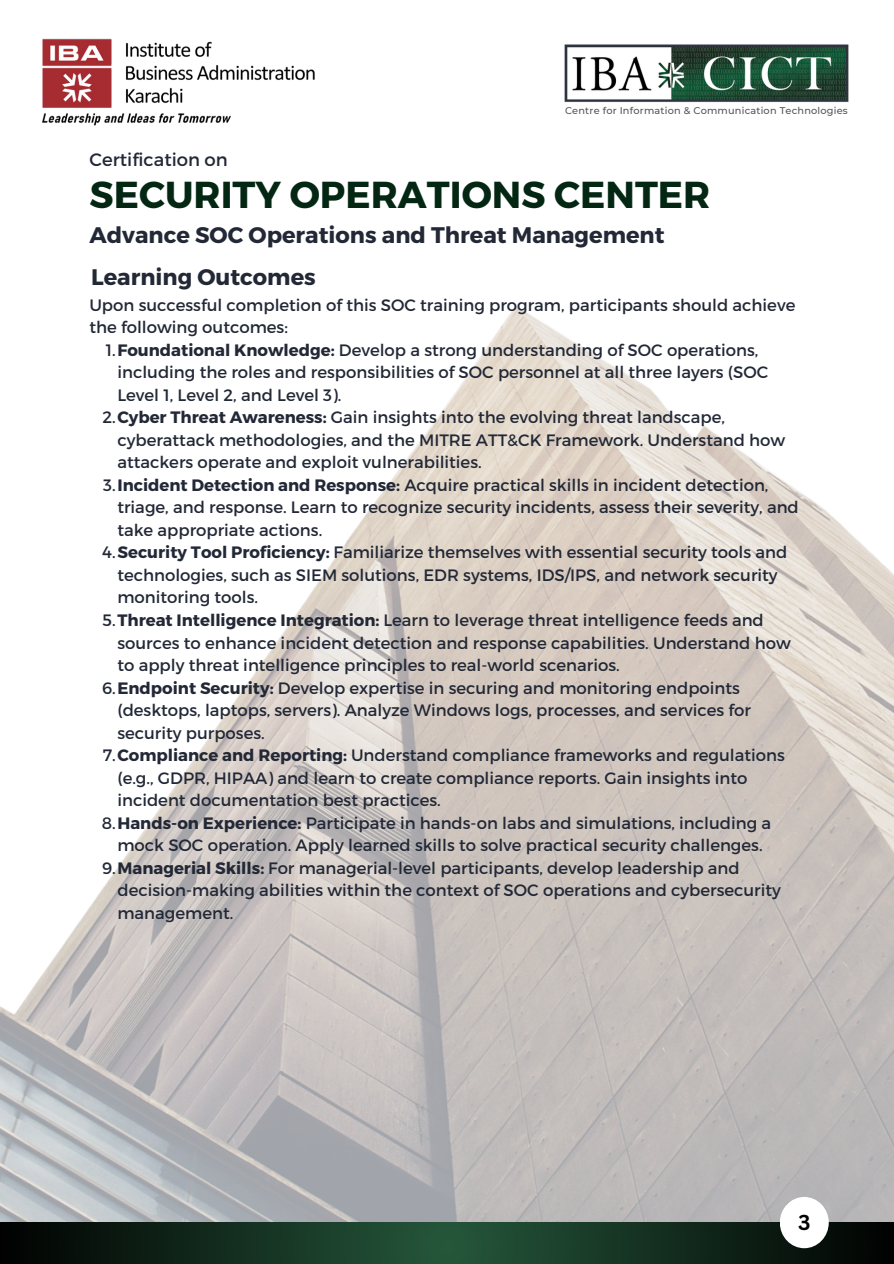
<style>
.page{position:relative;width:894px;height:1264px;background:#fff}
.page>*{position:absolute;margin:0;border:0;box-sizing:border-box;transform-origin:0 0}
.t1{font:700 37.5px "Montserrat";color:#042713}
.t2{font:700 22.5px "Montserrat";color:#222836}
.t3{font:700 21px "Canva Sans";color:#020302}
.t4{font:18px "Montserrat";color:#222836}
.t5{font:16.5px/22.5px "Montserrat";color:#222836}
.t6{font:500 9.75px "Montserrat";letter-spacing:.02em;color:#545454}
.s1{font-weight:700}
</style>
<div class="page">
<img style="left:0;top:106px;width:893px;height:1116px">
<img style="left:34px;top:38px;width:291px;height:92px">
<img style="left:564px;top:44px;width:285px;height:58px">
<svg style="left:0;top:1222px;width:893px;height:41px;background:#132d1e"></svg>
<div style="left:779px;top:1196px;width:49px;height:52px;background:#fff;border-radius:50%"></div>
<p class="t4" style="left:90px;top:147px;width:140px">Certification on</p>
<p class="t6" style="left:565px;top:104px;width:284px">Centre for Information &amp; Communication Technologies</p>
<p class="t1" style="left:90px;top:170px;width:622px">SECURITY OPERATIONS CENTER</p>
<p class="t2" style="left:89px;top:220px;width:576px">Advance SOC Operations and Threat Management</p>
<p class="t2" style="left:91px;top:263px;width:226px">Learning Outcomes</p>
<h1 class="t5" style="left:89px;top:293px;width:707px">Upon successful completion of this SOC training program, participants should achieve the following outcomes:</h1>
<h2 class="t5" style="left:117px;top:338px;width:652px;text-indent:-12px">1.<span class="s1">Foundational Knowledge:</span> Develop a strong understanding of SOC operations, including the roles and responsibilities of SOC personnel at all three layers (SOC<br>Level 1, Level 2, and Level 3).</h2>
<h2 class="t5" style="left:117px;top:405px;width:669px;text-indent:-15px">2.<span class="s1">Cyber Threat Awareness:</span> Gain insights into the evolving threat landscape, cyberattack methodologies, and the MITRE ATT&amp;CK Framework. Understand how attackers operate and exploit vulnerabilities.</h2>
<h3 class="t5" style="left:117px;top:473px;width:682px;text-indent:-14px">3.<span class="s1">Incident Detection and Response:</span> Acquire practical skills in incident detection, triage, and response. Learn to recognize security incidents, assess their severity, and take appropriate actions.</h3>
<p class="t5" style="left:117px;top:540px;width:671px;text-indent:-15px">4.<span class="s1">Security Tool Proficiency:</span> Familiarize themselves with essential security tools and technologies, such as SIEM solutions, EDR systems, IDS/IPS, and network security monitoring tools.</p>
<p class="t5" style="left:117px;top:608px;width:674px;text-indent:-15px">5.<span class="s1">Threat Intelligence Integration:</span> Learn to leverage threat intelligence feeds and sources to enhance incident detection and response capabilities. Understand how to apply threat intelligence principles to real-world scenarios.</p>
<p class="t5" style="left:117px;top:675px;width:635px;text-indent:-15px">6.<span class="s1">Endpoint Security:</span> Develop expertise in securing and monitoring endpoints (desktops, laptops, servers). Analyze Windows logs, processes, and services for security purposes.</p>
<p class="t5" style="left:117px;top:743px;width:668px;text-indent:-15px">7.<span class="s1">Compliance and Reporting:</span> Understand compliance frameworks and regulations (e.g., GDPR, HIPAA) and learn to create compliance reports. Gain insights into incident documentation best practices.</p>
<p class="t5" style="left:102px;top:810px;width:670px;text-align:center">8.<span class="s1">Hands-on Experience:</span> Participate in hands-on labs and simulations, including a mock SOC operation. Apply learned skills to solve practical security challenges.</p>
<p class="t5" style="left:117px;top:855px;width:664px;text-indent:-15px">9.<span class="s1">Managerial Skills:</span> For managerial-level participants, develop leadership and decision-making abilities within the context of SOC operations and cybersecurity management.</p>
<h3 class="t3" style="left:797px;top:1207px;width:14px">3</h3>
</div>
